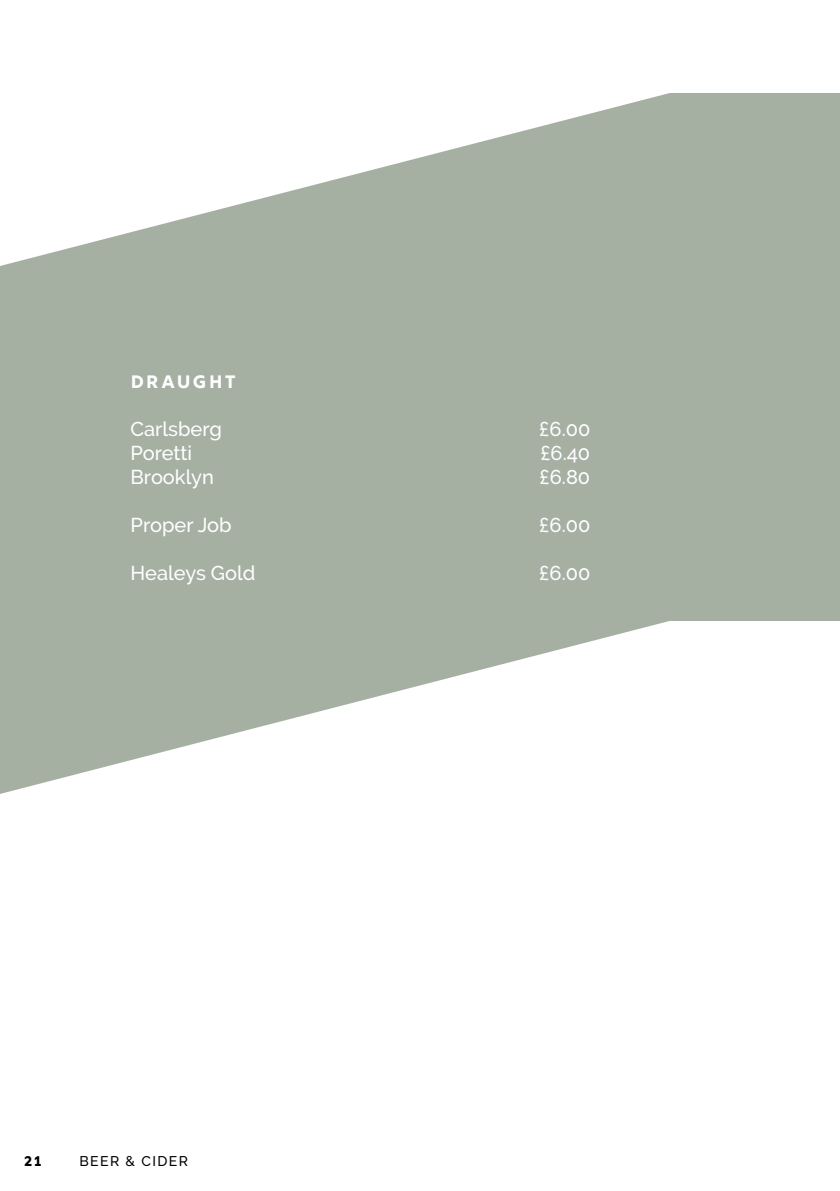
<style>
.page{position:relative;width:840px;height:1191px;background:#fff}
.page>*{position:absolute;margin:0;border:0;box-sizing:border-box;transform-origin:0 0}
.t1{font:500 20px "Raleway";color:#fff}
.t2{font:18px "Rig Bold Face";letter-spacing:.1em;color:#fff}
.t3{font:500 14px "Raleway";letter-spacing:.1em;color:#000}
.t4{font:14px "Rig Bold Face";color:#000}
</style>
<div class="page">
<div style="left:669px;top:93px;width:170px;height:528px;background:#a5b0a3"></div>
<svg style="left:0;top:93px;width:669px;height:701px;fill:#a5b0a3"></svg>
<p class="t2" style="left:130px;top:370px;width:107px">DRAUGHT</p>
<p class="t1" style="left:130px;top:417px;width:93px">Carlsberg</p>
<p class="t1" style="left:539px;top:417px;width:52px">£6.00</p>
<p class="t1" style="left:130px;top:441px;width:63px">Poretti</p>
<p class="t1" style="left:540px;top:441px;width:51px">£6.40</p>
<p class="t1" style="left:130px;top:465px;width:85px">Brooklyn</p>
<p class="t1" style="left:539px;top:465px;width:52px">£6.80</p>
<p class="t1" style="left:130px;top:513px;width:103px">Proper Job</p>
<p class="t1" style="left:539px;top:513px;width:52px">£6.00</p>
<p class="t1" style="left:130px;top:561px;width:126px">Healeys Gold</p>
<p class="t1" style="left:539px;top:561px;width:52px">£6.00</p>
<p class="t4" style="left:24px;top:1152px;width:20px">21</p>
<p class="t3" style="left:79px;top:1152px;width:110px">BEER &amp; CIDER</p>
</div>
